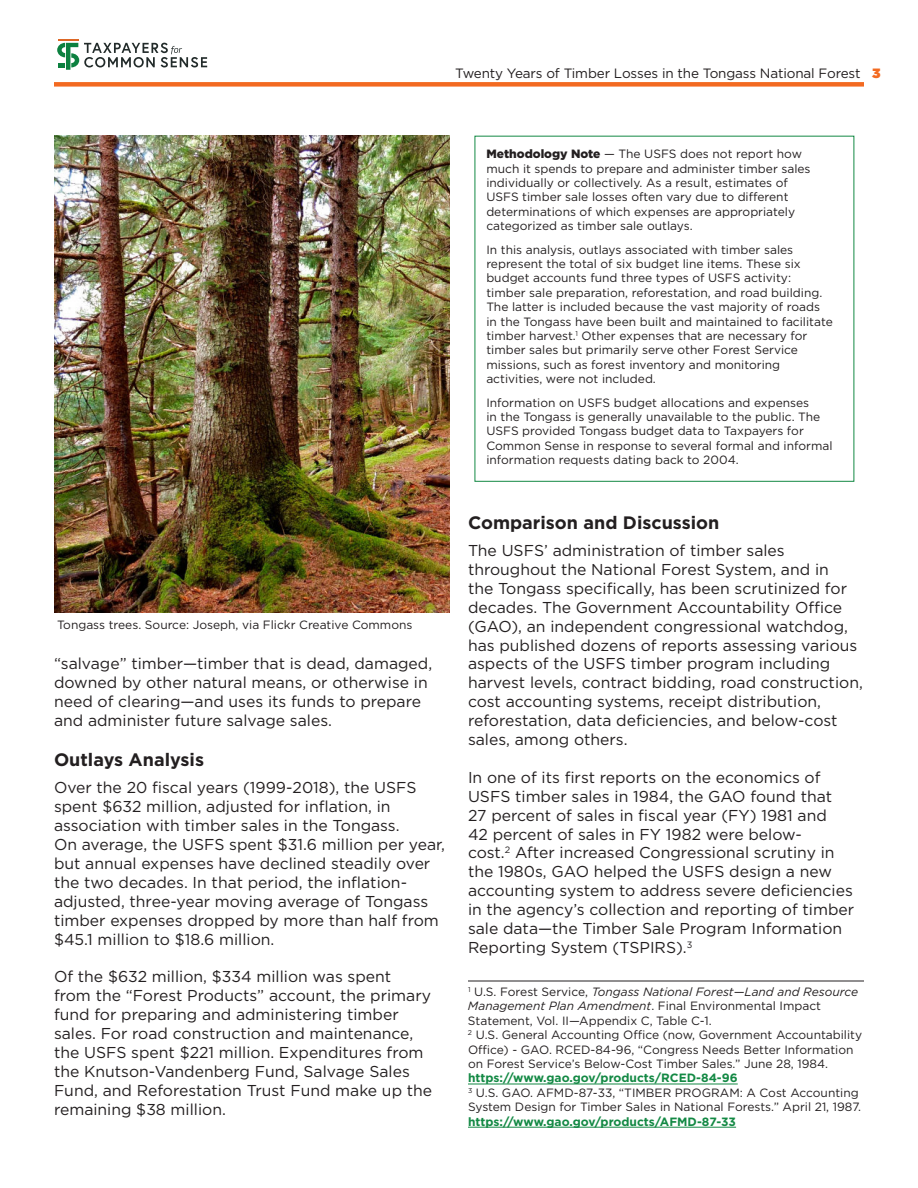
<style>
.page{position:relative;width:918px;height:1188px;background:#fff}
.page>*{position:absolute;margin:0;border:0;box-sizing:border-box;transform-origin:0 0}
.t1{font:700 18px "Gotham";color:#231f20}
.t2{font:15.75px/18.9px "Gotham";color:#231f20}
.t3{font:13.5px "Gotham";letter-spacing:-.01em;color:#231f20}
.t4{font:12px/14.4px "Gotham";color:#231f20}
.t5{font:700 12px "Gotham";color:#138944}
.s1{font-weight:900;color:#f36a21}
.s2{font-weight:900}
.s3{font-style:italic}
.s4{font-weight:700;color:#138944}
</style>
<div class="page">
<hr style="left:468px;top:1084px;width:270px;height:1px;background:#138944">
<hr style="left:468px;top:1127px;width:268px;height:1px;background:#138944">
<hr style="left:468px;top:981px;width:396px;height:1px;background:#231f20">
<div style="left:54px;top:82px;width:810px;height:5px;background:#f36a21"></div>
<svg style="left:57px;top:43px;width:150px;height:27px"></svg>
<hr style="left:58px;top:39px;width:20px;height:2px;background:#dd6726">
<img style="left:54px;top:136px;width:396px;height:476px">
<p class="t3" style="left:455px;top:67px;width:427px">Twenty Years of Timber Losses in the Tongass National Forest <span class="s1">3</span></p>
<p class="t4" style="left:57px;top:618px;width:357px">Tongass trees. Source: Joseph, via Flickr Creative Commons</p>
<p class="t2" style="left:54px;top:655px;width:380px">“salvage” timber —timber that is dead, damaged, downed by other natural means, or otherwise in need of clearing—and uses its funds to prepare and administer future salvage sales.</p>
<p class="t1" style="left:54px;top:752px;width:152px">Outlays Analysis</p>
<p class="t2" style="left:54px;top:779px;width:392px">Over the 20 fiscal years (1999-2018), the USFS spent $632 million, adjusted for inflation, in association with timber sales in the Tongass.<br>On average, the USFS spent $31.6 million per year, but annual expenses have declined steadily over the two decades. In that period, the inflation&shy;adjusted, three-year moving average of Tongass timber expenses dropped by more than half from $45.1 million to $18.6 million.</p>
<p class="t2" style="left:54px;top:968px;width:380px">Of the $632 million, $334 million was spent<br>from the “Forest Products” account, the primary fund for preparing and administering timber sales. For road construction and maintenance, the USFS spent $221 million. Expenditures from the Knutson-Vandenberg Fund, Salvage Sales Fund, and Reforestation Trust Fund make up the remaining $38 million.</p>
<p class="t4" style="left:486px;top:147px;width:326px"><span class="s2">Methodology Note</span> — The USFS does not report how much it spends to prepare and administer timber sales individually or collectively. As a result, estimates of USFS timber sale losses often vary due to different determinations of which expenses are appropriately categorized as timber sale outlays.</p>
<p class="t4" style="left:486px;top:243px;width:348px">In this analysis, outlays associated with timber sales represent the total of six budget line items. These six budget accounts fund three types of USFS activity: timber sale preparation, reforestation, and road building.<br>The latter is included because the vast majority of roads in the Tongass have been built and maintained to facilitate timber harvest.<sup>1</sup> Other expenses that are necessary for timber sales but primarily serve other Forest Service missions, such as forest inventory and monitoring activities, were not included.</p>
<p class="t4" style="left:486px;top:396px;width:348px">Information on USFS budget allocations and expenses<br>in the Tongass is generally unavailable to the public. The USFS provided Tongass budget data to Taxpayers for Common Sense in response to several formal and informal information requests dating back to 2004.</p>
<p class="t1" style="left:468px;top:515px;width:253px">Comparison and Discussion</p>
<p class="t2" style="left:468px;top:542px;width:396px">The USFS’ administration of timber sales throughout the National Forest System, and in<br>the Tongass specifically, has been scrutinized for decades. The Government Accountability Office (GAO), an independent congressional watchdog, has published dozens of reports assessing various aspects of the USFS timber program including harvest levels, contract bidding, road construction, cost accounting systems, receipt distribution, reforestation, data deficiencies, and below-cost sales, among others.</p>
<p class="t2" style="left:468px;top:769px;width:388px">In one of its first reports on the economics of USFS timber sales in 1984, the GAO found that 27 percent of sales in fiscal year (FY) 1981 and<br>42 percent of sales in FY 1982 were below-<br>cost.<sup>2</sup> After increased Congressional scrutiny in the 1980s, GAO helped the USFS design a new accounting system to address severe deficiencies in the agency’s collection and reporting of timber sale data—the Timber Sale Program Information Reporting System (TSPIRS).<sup>3</sup></p>
<p class="t4" style="left:468px;top:985px;width:396px"><sup>1</sup> U.S. Forest Service, <span class="s3">Tongass National Forest—Land and Resource Management Plan Amendment</span>. Final Environmental Impact Statement, Vol. II—Appendix C, Table C-1.<br><sup>2</sup> U.S. General Accounting Office (now, Government Accountability Office) - GAO. RCED-84-96, “Congress Needs Better Information on Forest Service’s Below-Cost Timber Sales.” June 28, 1984.</p>
<p class="t4" style="left:468px;top:1072px;width:395px"><span class="s4">https://www.gao.gov/products/RCED-84-96<br></span><sup>3</sup> U.S. GAO. AFMD-87-33, “TIMBER PROGRAM: A Cost Accounting<br>System Design for Timber Sales in National Forests.” April 21, 1987.</p>
<p class="t5" style="left:468px;top:1116px;width:270px">https://www.gao.gov/products/AFMD-87-33</p>
</div>
